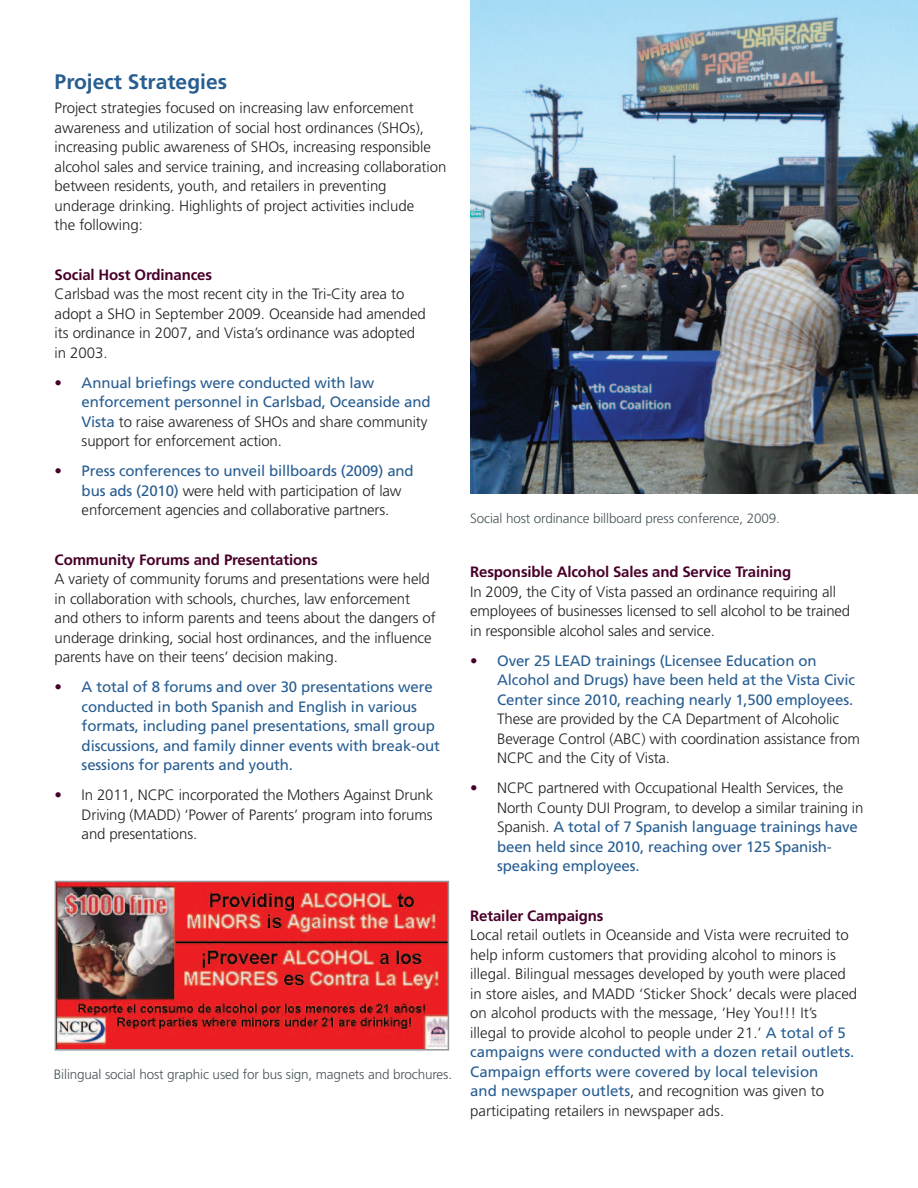
<style>
.page{position:relative;width:918px;height:1188px;background:#fff}
.page>*{position:absolute;margin:0;border:0;box-sizing:border-box;transform-origin:0 0}
.t1{font:700 21px "Frutiger";color:#275d91}
.t2{font:300 15px/19.5px "Frutiger";letter-spacing:-.005em;color:#231f20}
.t3{font:15px/19.5px "Frutiger";letter-spacing:-.01em;color:#275d91}
.t4{font:700 15px "Frutiger";letter-spacing:-.01em;color:#48002a}
.t5{font:300 13.5px "Frutiger";letter-spacing:-.01em;color:#475359}
.s1{font-weight:300;color:#48002a}
.s2{font-weight:300;color:#231f20}
.s3{color:#48002a}
.s4{font-weight:400;color:#275d91}
</style>
<div class="page">
<img style="left:470px;top:0;width:448px;height:494px">
<img style="left:58px;top:884px;width:388px;height:164px">
<div style="left:55px;top:881px;width:394px;height:170px;border:2px solid #939598"></div>
<h1 class="t1" style="left:55px;top:69px;width:174px">Project Strategies</h1>
<p class="t2" style="left:55px;top:98px;width:393px">Project strategies focused on increasing law enforcement awareness and utilization of social host ordinances (SHOs), increasing public awareness of SHOs, increasing responsible alcohol sales and service training, and increasing collaboration between residents, youth, and retailers in preventing underage drinking. Highlights of project activities include<br>the following:</p>
<p class="t4" style="left:55px;top:266px;width:159px">Social Host Ordinances</p>
<p class="t2" style="left:55px;top:284px;width:373px">Carlsbad was the most recent city in the Tri-City area to adopt a SHO in September 2009. Oceanside had amended its ordinance in 2007, and Vista’s ordinance was adopted in 2003.</p>
<p class="t3" style="left:82px;top:372px;width:350px;text-indent:-27px"><span class="s1">•</span> Annual briefings were conducted with law enforcement personnel in Carlsbad, Oceanside and Vista <span class="s2">to raise awareness of SHOs and share community support for enforcement action.</span></p>
<p class="t2" style="left:82px;top:461px;width:334px;text-indent:-27px"><span class="s3">•</span> <span class="s4">Press conferences to unveil billboards (2009) and bus ads (2010)</span> were held with participation of law enforcement agencies and collaborative partners.</p>
<p class="t4" style="left:55px;top:551px;width:265px">Community Forums and Presentations</p>
<p class="t2" style="left:55px;top:569px;width:383px">A variety of community forums and presentations were held in collaboration with schools, churches, law enforcement and others to inform parents and teens about the dangers of underage drinking, social host ordinances, and the influence parents have on their teens’ decision making.</p>
<p class="t3" style="left:82px;top:677px;width:360px;text-indent:-27px"><span class="s1">•</span> A total of 8 forums and over 30 presentations were conducted in both Spanish and English in various formats, including panel presentations, small group discussions, and family dinner events with break-out sessions for parents and youth.</p>
<p class="t2" style="left:82px;top:785px;width:353px;text-align:justify;text-indent:-27px"><span class="s3">•</span> In 2011, NCPC incorporated the Mothers Against Drunk Driving (MADD) ‘Power of Parents’ program into forums and presentations.</p>
<p class="t5" style="left:54px;top:1067px;width:400px">Bilingual social host graphic used for bus sign, magnets and brochures.</p>
<p class="t5" style="left:470px;top:511px;width:311px">Social host ordinance billboard press conference, 2009.</p>
<p class="t4" style="left:470px;top:563px;width:323px">Responsible Alcohol Sales and Service Training</p>
<p class="t2" style="left:470px;top:582px;width:382px">In 2009, the City of Vista passed an ordinance requiring all employees of businesses licensed to sell alcohol to be trained in responsible alcohol sales and service.</p>
<p class="t3" style="left:497px;top:651px;width:359px;text-indent:-27px"><span class="s1">•</span> Over 25 LEAD trainings (Licensee Education on<br>Alcohol and Drugs) have been held at the Vista Civic<br>Center since 2010, reaching nearly 1,500 employees.</p>
<p class="t2" style="left:497px;top:709px;width:364px">These are provided by the CA Department of Alcoholic<br>Beverage Control (ABC) with coordination assistance from<br>NCPC and the City of Vista.</p>
<p class="t2" style="left:497px;top:778px;width:368px;text-indent:-27px"><span class="s3">•</span> NCPC partnered with Occupational Health Services, the North County DUI Program, to develop a similar training in Spanish. <span class="s4">A total of 7 Spanish language trainings have been held since 2010, reaching over 125 Spanish&shy;speaking employees.</span></p>
<p class="t4" style="left:470px;top:907px;width:135px">Retailer Campaigns</p>
<p class="t2" style="left:470px;top:925px;width:389px">Local retail outlets in Oceanside and Vista were recruited to help inform customers that providing alcohol to minors is illegal. Bilingual messages developed by youth were placed in store aisles, and MADD ‘Sticker Shock’ decals were placed on alcohol products with the message, ‘Hey You!!! It’s illegal to provide alcohol to people under 21.’ <span class="s4">A total of 5 campaigns were conducted with a dozen retail outlets.<br>Campaign efforts were covered by local television<br>and newspaper outlets</span>, and recognition was given to participating retailers in newspaper ads.</p>
</div>
